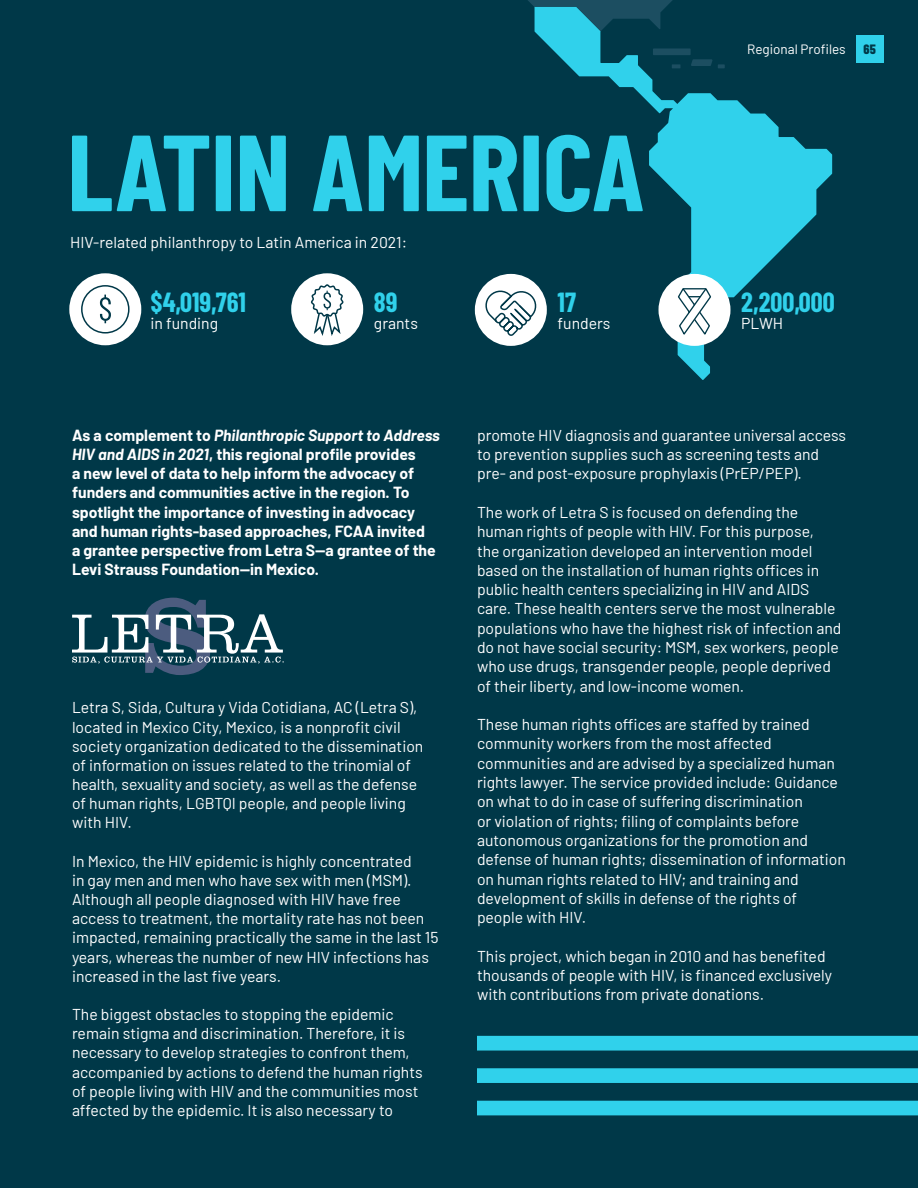
<style>
.page{position:relative;width:918px;height:1188px;background:#003848}
.page>*{position:absolute;margin:0;border:0;box-sizing:border-box;transform-origin:0 0}
.H2_-_Section_headers{font:700 108px "Barlow Condensed";letter-spacing:-.005em;color:#30d1eb}
.Chart_numbers_-_BarC{font:700 27px "Barlow Condensed";color:#30d1eb}
.Body_-_Barlow_10_5_n{font:15.75px/19.4px "Barlow";color:#fff}
.t1{font:700 15.75px/19.2px "Barlow";color:#fff}
.t2{font:13.5px "Barlow";color:#fff}
.t3{font:800 13.5px "Barlow Condensed";color:#003848}
.s1{font-style:italic}
</style>
<div class="page">
<svg style="left:534px;top:31px;width:298px;height:349px"></svg>
<div style="left:653px;top:48px;width:38px;height:7px;background:#1c4e61"></div>
<svg style="left:691px;top:59px;width:34px;height:9px"></svg>
<svg style="left:672px;top:64px;width:8px;height:4px"></svg>
<svg style="left:528px;top:0;width:144px;height:31px"></svg>
<svg style="left:72px;top:598px;width:212px;height:77px"></svg>
<div style="left:69px;top:273px;width:72px;height:72px;background:#fff;border-radius:50%"></div>
<div style="left:291px;top:273px;width:72px;height:72px;background:#fff;border-radius:50%"></div>
<svg style="left:310px;top:284px;width:34px;height:52px"></svg>
<svg style="left:100px;top:295px;width:11px;height:28px"></svg>
<div style="left:81px;top:285px;width:49px;height:49px;border:2px solid #003848;border-radius:50%"></div>
<div style="left:475px;top:274px;width:72px;height:72px;background:#fff;border-radius:50%"></div>
<svg style="left:483px;top:290px;width:56px;height:48px"></svg>
<div style="left:659px;top:274px;width:72px;height:72px;background:#fff;border-radius:50%"></div>
<svg style="left:678px;top:288px;width:33px;height:47px"></svg>
<div style="left:477px;top:1101px;width:441px;height:14px;background:#30d1eb"></div>
<div style="left:477px;top:1068px;width:441px;height:15px;background:#30d1eb"></div>
<div style="left:477px;top:1036px;width:441px;height:15px;background:#30d1eb"></div>
<div style="left:856px;top:35px;width:27px;height:27px;background:#30d1eb"></div>
<p class="t2" style="left:747px;top:39px;width:100px">Regional Profiles</p>
<p class="t3" style="left:863px;top:41px;width:14px">65</p>
<h2 class="H2_-_Section_headers" style="left:67px;top:105px;width:579px">LATIN AMERICA</h2>
<p class="Body_-_Barlow_10_5_n" style="left:70px;top:232px;width:338px">HIV-related philanthropy to Latin America in 2021:</p>
<p class="Chart_numbers_-_BarC" style="left:151px;top:286px;width:97px">$4,019,761</p>
<p class="Body_-_Barlow_10_5_n" style="left:151px;top:312px;width:69px">in funding</p>
<p class="Chart_numbers_-_BarC" style="left:374px;top:286px;width:25px">89</p>
<p class="Body_-_Barlow_10_5_n" style="left:374px;top:312px;width:45px">grants</p>
<p class="Chart_numbers_-_BarC" style="left:558px;top:286px;width:20px">17</p>
<p class="Body_-_Barlow_10_5_n" style="left:558px;top:312px;width:54px">funders</p>
<p class="Chart_numbers_-_BarC" style="left:741px;top:286px;width:95px">2,200,000</p>
<p class="Body_-_Barlow_10_5_n" style="left:741px;top:312px;width:43px">PLWH</p>
<p class="t1" style="left:72px;top:424px;width:369px">As a complement to <span class="s1">Philanthropic Support to Address HIV and AIDS in 2021</span>, this regional profile provides<br>a new level of data to help inform the advocacy of funders and communities active in the region. To spotlight the importance of investing in advocacy and human rights-based approaches, FCAA invited<br>a grantee perspective from Letra S—a grantee of the Levi Strauss Foundation—in Mexico.</p>
<p class="Body_-_Barlow_10_5_n" style="left:72px;top:697px;width:353px">Letra S, Sida, Cultura y Vida Cotidiana, AC (Letra S), located in Mexico City, Mexico, is a nonprofit civil society organization dedicated to the dissemination of information on issues related to the trinomial of health, sexuality and society, as well as the defense of human rights, LGBTQI people, and people living with HIV.</p>
<p class="Body_-_Barlow_10_5_n" style="left:72px;top:850px;width:368px">In Mexico, the HIV epidemic is highly concentrated<br>in gay men and men who have sex with men (MSM).<br>Although all people diagnosed with HIV have free access to treatment, the mortality rate has not been impacted, remaining practically the same in the last 15 years, whereas the number of new HIV infections has increased in the last five years.</p>
<p class="Body_-_Barlow_10_5_n" style="left:72px;top:1004px;width:352px">The biggest obstacles to stopping the epidemic remain stigma and discrimination. Therefore, it is necessary to develop strategies to confront them, accompanied by actions to defend the human rights of people living with HIV and the communities most affected by the epidemic. It is also necessary to</p>
<p class="Body_-_Barlow_10_5_n" style="left:477px;top:424px;width:371px">promote HIV diagnosis and guarantee universal access to prevention supplies such as screening tests and pre- and post-exposure prophylaxis (PrEP/PEP).</p>
<p class="Body_-_Barlow_10_5_n" style="left:477px;top:501px;width:366px">The work of Letra S is focused on defending the human rights of people with HIV. For this purpose,<br>the organization developed an intervention model based on the installation of human rights offices in public health centers specializing in HIV and AIDS care. These health centers serve the most vulnerable populations who have the highest risk of infection and do not have social security: MSM, sex workers, people who use drugs, transgender people, people deprived of their liberty, and low-income women.</p>
<p class="Body_-_Barlow_10_5_n" style="left:477px;top:714px;width:370px">These human rights offices are staffed by trained community workers from the most affected communities and are advised by a specialized human rights lawyer. The service provided include: Guidance on what to do in case of suffering discrimination<br>or violation of rights; filing of complaints before autonomous organizations for the promotion and defense of human rights; dissemination of information on human rights related to HIV; and training and development of skills in defense of the rights of people with HIV.</p>
<p class="Body_-_Barlow_10_5_n" style="left:477px;top:945px;width:357px">This project, which began in 2010 and has benefited thousands of people with HIV, is financed exclusively with contributions from private donations.</p>
</div>
